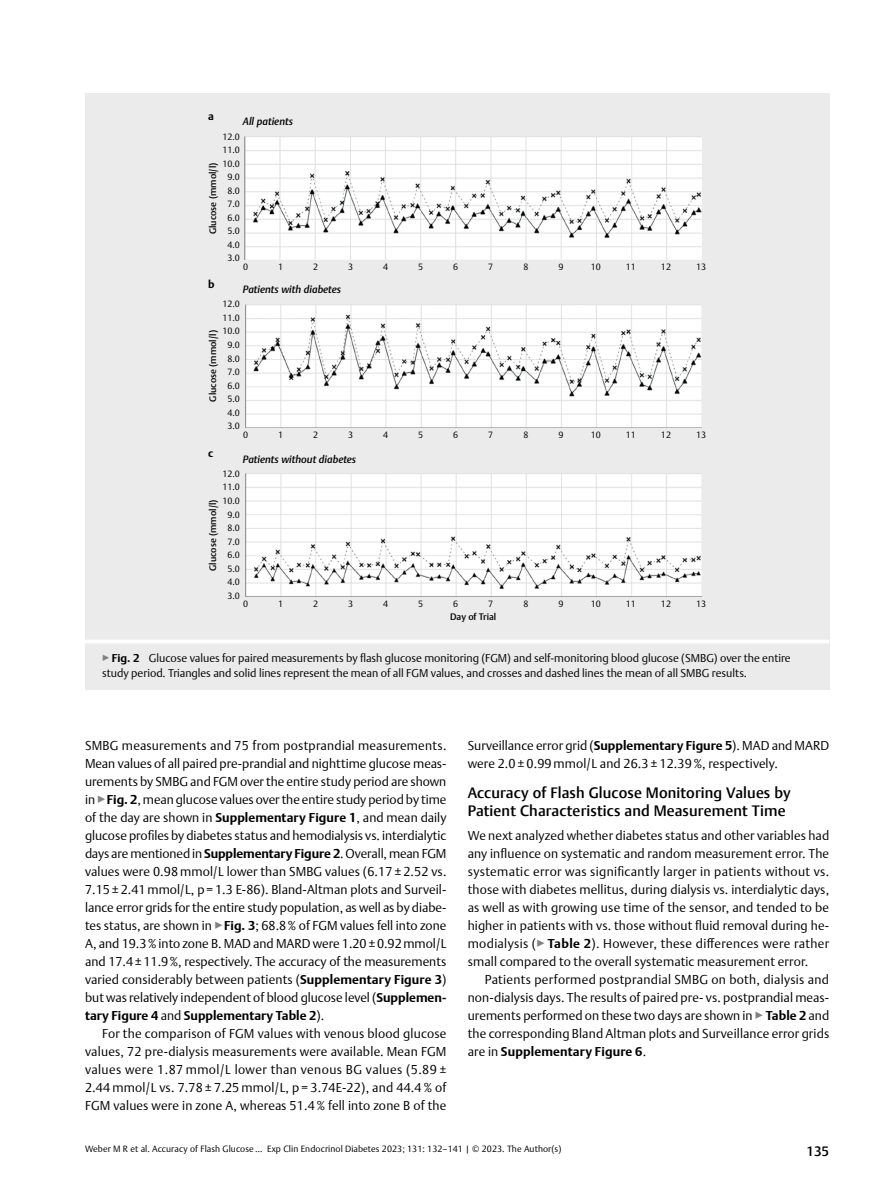
<style>
.page{position:relative;width:893px;height:1191px;background:#fff}
.page>*{position:absolute;margin:0;border:0;box-sizing:border-box;transform-origin:0 0}
.t1{font:500 15px/18px "Thieme Argo 2011";letter-spacing:.01em;color:#000}
.t2{font:500 13.5px "Thieme Argo 2011";color:#000}
.t3{font:300 12.75px/18px "Thieme Argo 2011";letter-spacing:.01em;color:#000;text-align:justify}
.t4{font:300 11.25px/15px "Thieme Argo 2011";color:#000}
.t5{font:700 10.8px "Thieme Argo 2011";color:#000}
.t6{font:italic 500 10.5px "Thieme Argo 2011";color:#000}
.t7{font:500 9.3px "Thieme Argo 2011";color:#000}
.t8{font:300 9px/13.5px "Thieme Argo 2011";letter-spacing:.01em;color:#000;text-align:center}
.s1{color:#808285}
.s2{font-weight:700}
</style>
<div class="page">
<div style="left:85px;top:94px;width:744px;height:546px;background:#ebebec"></div>
<img style="left:245px;top:304px;width:457px;height:123px">
<img style="left:245px;top:473px;width:456px;height:123px">
<img style="left:245px;top:137px;width:456px;height:123px">
<div style="left:85px;top:640px;width:744px;height:49px;background:#ebebec"></div>
<hr style="left:85px;top:640px;width:744px;height:3px;background:#fff">
<p class="t5" style="left:208px;top:109px;width:7px">a</p>
<p class="t6" style="left:243px;top:114px;width:52px">All patients</p>
<p class="t8" style="left:222px;top:129px;width:19px">12.0</p>
<p class="t8" style="left:222px;top:143px;width:19px">11.0<br>10.0<br>9.0<br>8.0<br>7.0<br>6.0<br>5.0<br>4.0<br>3.0</p>
<p class="t7" style="left:207px;top:234px;width:73px;rotate:-90deg">Glucose (mmol/l)</p>
<p class="t8" style="left:243px;top:260px;width:7px">0</p>
<p class="t8" style="left:278px;top:260px;width:7px">1</p>
<p class="t8" style="left:313px;top:260px;width:7px">2</p>
<p class="t8" style="left:348px;top:260px;width:7px">3</p>
<p class="t8" style="left:383px;top:260px;width:7px">4</p>
<p class="t8" style="left:418px;top:260px;width:7px">5</p>
<p class="t8" style="left:453px;top:260px;width:7px">6</p>
<p class="t8" style="left:488px;top:260px;width:7px">7</p>
<p class="t8" style="left:523px;top:260px;width:7px">8</p>
<p class="t8" style="left:558px;top:260px;width:7px">9</p>
<p class="t8" style="left:591px;top:260px;width:12px">10</p>
<p class="t8" style="left:626px;top:260px;width:12px">11</p>
<p class="t8" style="left:661px;top:260px;width:12px">12</p>
<p class="t8" style="left:696px;top:260px;width:12px">13</p>
<p class="t5" style="left:208px;top:276px;width:8px">b</p>
<p class="t6" style="left:243px;top:282px;width:100px">Patients with diabetes</p>
<p class="t8" style="left:222px;top:297px;width:19px">12.0</p>
<p class="t8" style="left:222px;top:311px;width:19px">11.0<br>10.0<br>9.0<br>8.0<br>7.0<br>6.0<br>5.0<br>4.0<br>3.0</p>
<p class="t7" style="left:207px;top:401px;width:73px;rotate:-90deg">Glucose (mmol/l)</p>
<p class="t8" style="left:243px;top:427px;width:7px">0</p>
<p class="t8" style="left:278px;top:427px;width:7px">1</p>
<p class="t8" style="left:313px;top:427px;width:7px">2</p>
<p class="t8" style="left:348px;top:427px;width:7px">3</p>
<p class="t8" style="left:383px;top:427px;width:7px">4</p>
<p class="t8" style="left:418px;top:427px;width:7px">5</p>
<p class="t8" style="left:453px;top:427px;width:7px">6</p>
<p class="t8" style="left:488px;top:427px;width:7px">7</p>
<p class="t8" style="left:523px;top:427px;width:7px">8</p>
<p class="t8" style="left:558px;top:427px;width:7px">9</p>
<p class="t8" style="left:591px;top:427px;width:12px">10</p>
<p class="t8" style="left:626px;top:427px;width:12px">11</p>
<p class="t8" style="left:661px;top:427px;width:12px">12</p>
<p class="t8" style="left:696px;top:427px;width:12px">13</p>
<p class="t5" style="left:208px;top:446px;width:7px">c</p>
<p class="t6" style="left:243px;top:452px;width:115px">Patients without diabetes</p>
<p class="t8" style="left:222px;top:467px;width:19px">12.0</p>
<p class="t8" style="left:222px;top:480px;width:19px">11.0<br>10.0<br>9.0<br>8.0<br>7.0<br>6.0<br>5.0<br>4.0<br>3.0</p>
<p class="t7" style="left:207px;top:571px;width:73px;rotate:-90deg">Glucose (mmol/l)</p>
<p class="t8" style="left:243px;top:597px;width:7px">0</p>
<p class="t8" style="left:278px;top:597px;width:7px">1</p>
<p class="t8" style="left:313px;top:597px;width:7px">2</p>
<p class="t8" style="left:348px;top:597px;width:7px">3</p>
<p class="t8" style="left:383px;top:597px;width:7px">4</p>
<p class="t8" style="left:418px;top:597px;width:7px">5</p>
<p class="t8" style="left:453px;top:597px;width:7px">6</p>
<p class="t8" style="left:488px;top:597px;width:7px">7</p>
<p class="t8" style="left:523px;top:597px;width:7px">8</p>
<p class="t8" style="left:558px;top:597px;width:7px">9</p>
<p class="t8" style="left:591px;top:597px;width:12px">10</p>
<p class="t8" style="left:626px;top:597px;width:12px">11</p>
<p class="t8" style="left:661px;top:597px;width:12px">12</p>
<p class="t8" style="left:696px;top:597px;width:12px">13</p>
<p class="t7" style="left:450px;top:611px;width:48px">Day of Trial</p>
<p class="t4" style="left:102px;top:650px;width:690px"><span class="s1">▶</span><span class="s2">Fig. 2</span> Glucose values for paired measurements by flash glucose monitoring (FGM) and self-monitoring blood glucose (SMBG) over the entire study period. Triangles and solid lines represent the mean of all FGM values, and crosses and dashed lines the mean of all SMBG results.</p>
<p class="t3" style="left:85px;top:736px;width:363px">SMBG measurements and 75 from postprandial measurements.<br>Mean values of all paired pre-prandial and nighttime glucose meas&shy;urements by SMBG and FGM over the entire study period are shown in <span class="s1">▶</span><span class="s2">Fig. 2</span>, mean glucose values over the entire study period by time of the day are shown in <span class="s2">Supplementary Figure 1</span>, and mean daily glucose profiles by diabetes status and hemodialysis vs. interdialytic days are mentioned in <span class="s2">Supplementary Figure 2</span>. Overall, mean FGM values were 0.98 mmol/L lower than SMBG values (6.17 ± 2.52 vs.<br>7.15±2.41mmol/L, p=1.3 E-86). Bland-Altman plots and Surveil&shy;lance error grids for the entire study population, as well as by diabe&shy;tes status, are shown in <span class="s1">▶</span><span class="s2">Fig. 3</span>; 68.8% of FGM values fell into zone A, and 19.3% into zone B. MAD and MARD were 1.20±0.92mmol/L and 17.4±11.9%, respectively. The accuracy of the measurements varied considerably between patients (<span class="s2">Supplementary Figure 3</span>) but was relatively independent of blood glucose level (<span class="s2">Supplemen&shy;tary Figure 4</span> and <span class="s2">Supplementary Table 2</span>).</p>
<p class="t3" style="left:85px;top:1024px;width:363px;text-indent:17px">For the comparison of FGM values with venous blood glucose values, 72 pre-dialysis measurements were available. Mean FGM values were 1.87 mmol/L lower than venous BG values (5.89 ± 2.44 mmol/L vs. 7.78 ± 7.25 mmol/L, p = 3.74E-22), and 44.4% of FGM values were in zone A, whereas 51.4% fell into zone B of the</p>
<p class="t3" style="left:468px;top:736px;width:363px">Surveillance error grid (<span class="s2">Supplementary Figure 5</span>). MAD and MARD were 2.0 ± 0.99mmol/L and 26.3 ± 12.39%, respectively.</p>
<p class="t1" style="left:468px;top:783px;width:324px">Accuracy of Flash Glucose Monitoring Values by<br>Patient Characteristics and Measurement Time</p>
<p class="t3" style="left:468px;top:826px;width:363px">We next analyzed whether diabetes status and other variables had any influence on systematic and random measurement error. The systematic error was significantly larger in patients without vs. those with diabetes mellitus, during dialysis vs. interdialytic days, as well as with growing use time of the sensor, and tended to be higher in patients with vs. those without fluid removal during he&shy;modialysis (<span class="s1">▶</span><span class="s2">Table 2</span>). However, these differences were rather small compared to the overall systematic measurement error.</p>
<p class="t3" style="left:468px;top:970px;width:363px;text-indent:17px">Patients performed postprandial SMBG on both, dialysis and non-dialysis days. The results of paired pre- vs. postprandial meas&shy;urements performed on these two days are shown in <span class="s1">▶</span><span class="s2">Table 2</span> and the corresponding Bland Altman plots and Surveillance error grids are in <span class="s2">Supplementary Figure 6</span>.</p>
<p class="t8" style="left:85px;top:1142px;width:478px">Weber M R et al. Accuracy of Flash Glucose … Exp Clin Endocrinol Diabetes 2023; 131: 132–141 | © 2023. The Author(s)</p>
<p class="t2" style="left:806px;top:1142px;width:24px">135</p>
</div>
